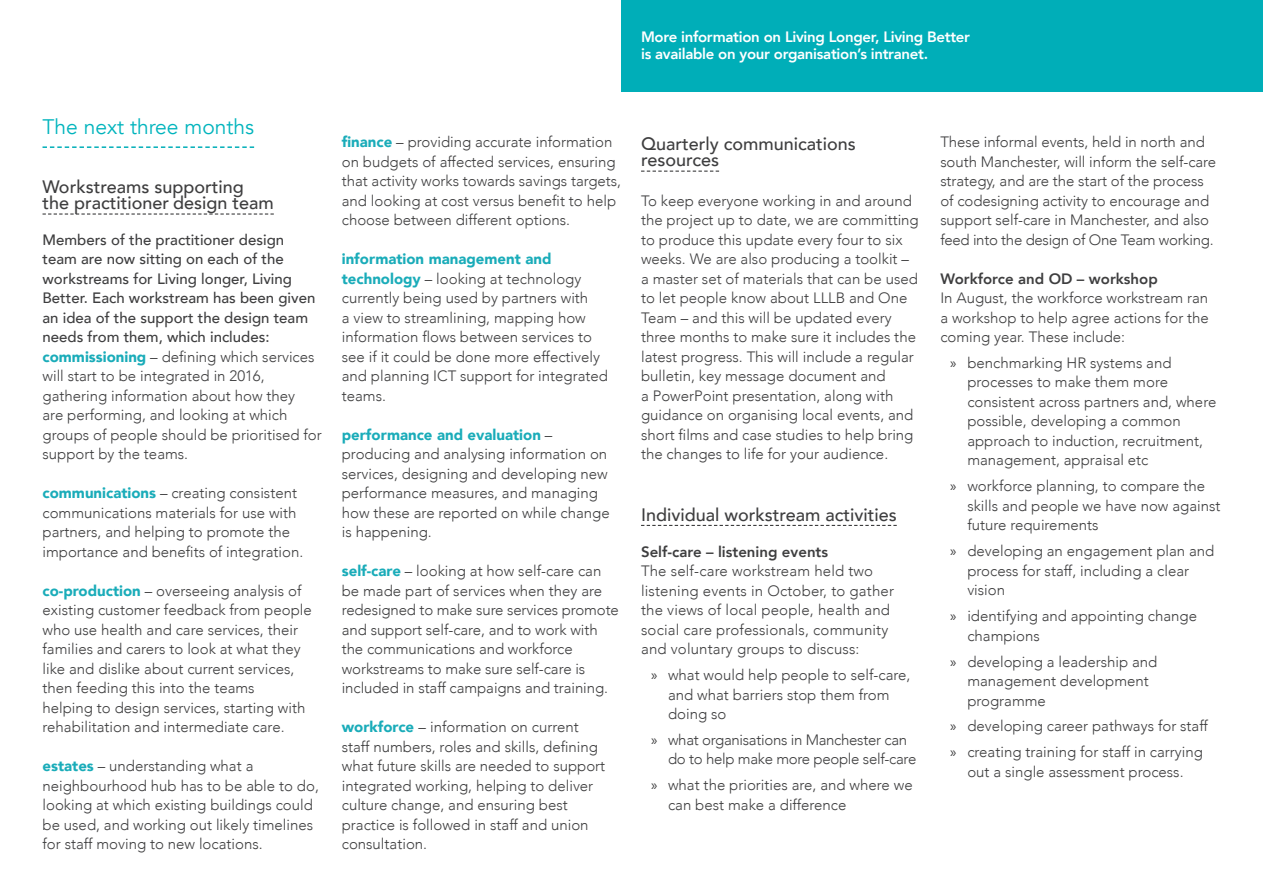
<style>
.page{position:relative;width:1263px;height:893px;background:#fff}
.page>*{position:absolute;margin:0;border:0;box-sizing:border-box;transform-origin:0 0}
.Headline{font:21px "Avenir";color:#00b4bd}
.Sub_Head{font:500 18px/16.5px "Avenir";color:#3e3e3f}
.Body{font:300 15px/19.5px "Avenir";color:#3e3e3f}
.Body-2{font:500 15px/19.5px "Avenir";color:#3e3e3f}
.Body_Bold{font:800 15px/17.2px "Avenir";letter-spacing:-.02em;color:#fff}
.Body-3{font:300 15px/19.5px "Avenir";letter-spacing:-.02em;color:#3e3e3f}
.Body_Bold-2{font:800 15px "Avenir";color:#3e3e3f}
.s1{font-weight:900;color:#1aacb9}
.s2{font-weight:400}
.s3{font-family:"Myriad Pro";font-weight:400}
</style>
<div class="page">
<svg style="left:43px;top:146px;width:211px;height:2px"></svg>
<svg style="left:43px;top:213px;width:231px;height:2px"></svg>
<svg style="left:641px;top:171px;width:78px;height:1px"></svg>
<svg style="left:641px;top:525px;width:256px;height:1px"></svg>
<div style="left:622px;top:0;width:641px;height:91px;background:#00aeb8"></div>
<p class="Body_Bold" style="left:641px;top:28px;width:330px">More information on Living Longer, Living Better is available on your organisation’s intranet.</p>
<p class="Headline" style="left:43px;top:114px;width:213px">The next three months</p>
<p class="Sub_Head" style="left:43px;top:177px;width:233px">Workstreams supporting the practitioner design team</p>
<p class="Body-2" style="left:43px;top:229px;width:274px">Members of the practitioner design team are now sitting on each of the workstreams for Living longer, Living Better. Each workstream has been given an idea of the support the design team needs from them, which includes:</p>
<p class="Body" style="left:43px;top:347px;width:281px"><span class="s1">commissioning</span> – defining which services will start to be integrated in 2016, gathering information about how they<br>are performing, and looking at which groups of people should be prioritised for support by the teams.</p>
<p class="Body" style="left:43px;top:483px;width:262px"><span class="s1">communications</span> – creating consistent communications materials for use with partners, and helping to promote the importance and benefits of integration.</p>
<p class="Body" style="left:43px;top:581px;width:271px"><span class="s1">co-production</span> – overseeing analysis of existing customer feedback from people who use health and care services, their families and carers to look at what they like and dislike about current services, then feeding this into the teams<br>helping to design services, starting with rehabilitation and intermediate care.</p>
<p class="Body" style="left:43px;top:756px;width:278px"><span class="s1">estates</span> – understanding what a neighbourhood hub has to be able to do, looking at which existing buildings could be used, and working out likely timelines for staff moving to new locations.</p>
<p class="Body" style="left:342px;top:132px;width:281px"><span class="s1">finance</span> – providing accurate information on budgets of affected services, ensuring that activity works towards savings targets, and looking at cost versus benefit to help choose between different options.</p>
<p class="Body" style="left:342px;top:249px;width:268px"><span class="s1">information management and technology</span> – looking at technology currently being used by partners with<br>a view to streamlining, mapping how information flows between services to see if it could be done more effectively and planning ICT support for integrated teams.</p>
<p class="Body" style="left:342px;top:425px;width:269px"><span class="s1">performance and evaluation</span> – producing and analysing information on services, designing and developing new performance measures, and managing how these are reported on while change is happening.</p>
<p class="Body" style="left:342px;top:561px;width:279px"><span class="s1">self-care</span> – looking at how self-care can be made part of services when they are redesigned to make sure services promote and support self-care, and to work with the communications and workforce workstreams to make sure self-care is included in staff campaigns and training.</p>
<p class="Body" style="left:342px;top:717px;width:265px"><span class="s1">workforce</span> <span class="s2">–</span> information on current staff numbers, roles and skills, defining what future skills are needed to support integrated working, helping to deliver culture change, and ensuring best practice is followed in staff and union consultation.</p>
<p class="Sub_Head" style="left:641px;top:134px;width:216px">Quarterly communications resources</p>
<p class="Body" style="left:641px;top:191px;width:279px">To keep everyone working in and around the project up to date, we are committing to produce this update every four to six weeks. We are also producing a toolkit – a master set of materials that can be used to let people know about LLLB and One Team – and this will be updated every three months to make sure it includes the latest progress. This will include a regular bulletin, key message document and<br>a PowerPoint presentation, along with guidance on organising local events, and short films and case studies to help bring the changes to life for your audience.</p>
<p class="Sub_Head" style="left:641px;top:505px;width:257px">Individual workstream activities</p>
<p class="Body_Bold-2" style="left:641px;top:540px;width:189px">Self-care – listening events</p>
<p class="Body" style="left:641px;top:561px;width:254px">The self-care workstream held two listening events in October, to gather the views of local people, health and social care professionals, community and voluntary groups to discuss:</p>
<p class="Body" style="left:668px;top:665px;width:244px;text-indent:-17px"><span class="s3">»</span> what would help people to self-care, and what barriers stop them from doing so</p>
<p class="Body-3" style="left:668px;top:730px;width:250px;text-indent:-17px"><span class="s3">»</span> what organisations in Manchester can do to help make more people self-care</p>
<p class="Body" style="left:668px;top:775px;width:246px;text-indent:-17px"><span class="s3">»</span> what the priorities are, and where we can best make a difference</p>
<p class="Body" style="left:940px;top:132px;width:277px">These informal events, held in north and south Manchester, will inform the self-care strategy, and are the start of the process of codesigning activity to encourage and support self-care in Manchester, and also feed into the design of One Team working.</p>
<p class="Body_Bold-2" style="left:940px;top:267px;width:219px">Workforce and OD – workshop</p>
<p class="Body" style="left:940px;top:288px;width:270px;text-align:justify">In August, the workforce workstream ran a workshop to help agree actions for the coming year. These include:</p>
<p class="Body" style="left:967px;top:353px;width:251px;text-indent:-17px"><span class="s3">»</span> benchmarking HR systems and processes to make them more consistent across partners and, where possible, developing a common approach to induction, recruitment, management, appraisal etc</p>
<p class="Body" style="left:967px;top:476px;width:255px;text-indent:-17px"><span class="s3">»</span> workforce planning, to compare the skills and people we have now against future requirements</p>
<p class="Body" style="left:967px;top:541px;width:249px;text-indent:-17px"><span class="s3">»</span> developing an engagement plan and process for staff, including a clear vision</p>
<p class="Body" style="left:967px;top:606px;width:231px;text-indent:-17px"><span class="s3">»</span> identifying and appointing change champions</p>
<p class="Body" style="left:967px;top:652px;width:192px;text-indent:-17px"><span class="s3">»</span> developing a leadership and management development programme</p>
<p class="Body" style="left:950px;top:716px;width:259px"><span class="s3">»</span> developing career pathways for staff</p>
<p class="Body" style="left:950px;top:742px;width:254px;text-align:center"><span class="s3">»</span> creating training for staff in carrying out a single assessment process.</p>
</div>
